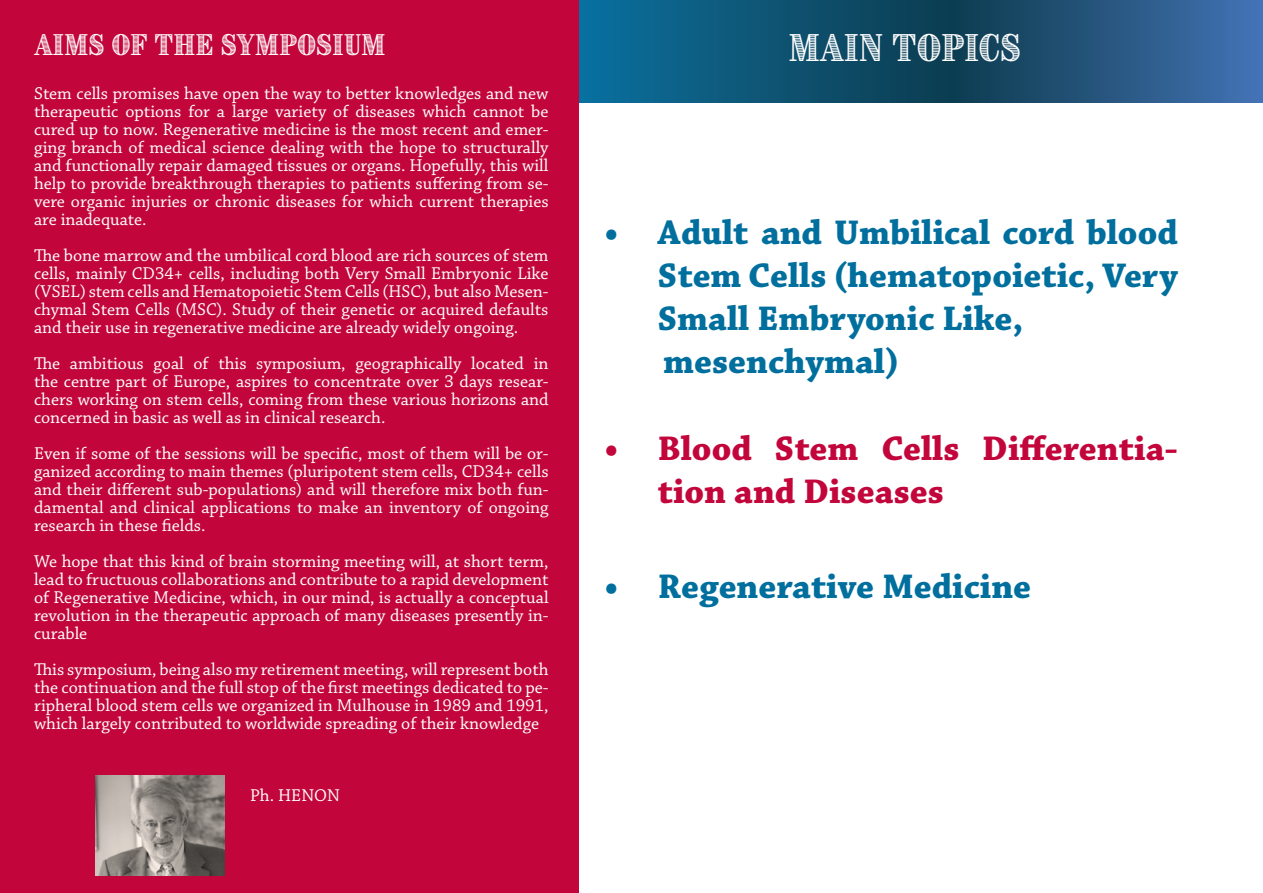
<style>
.page{position:relative;width:1263px;height:893px;background:#fff}
.page>*{position:absolute;margin:0;border:0;box-sizing:border-box;transform-origin:0 0}
.t1{font:700 36px/43.2px "Chaparral Pro";color:#006f9e;text-align:justify}
.t2{font:700 36px/43.2px "Chaparral Pro";color:#c2063b}
.t3{font:33px "Brim Narrow Combined 1";color:#fff}
.t4{font:25.5px "Brim Narrow Combined 1";color:#fff}
.t5{font:18px/18px "Chaparral Pro";color:#fff;text-align:justify}
</style>
<div class="page">
<svg style="left:578px;top:0;width:684px;height:102px"></svg>
<div style="left:0;top:0;width:578px;height:893px;background:#c2063b"></div>
<hr style="left:1262px;top:0;width:1px;height:102px;background:#4474b8">
<img style="left:95px;top:776px;width:130px;height:100px">
<p class="t4" style="left:34px;top:27px;width:353px">AIMS OF THE SYMPOSIUM</p>
<p class="t5" style="left:34px;top:85px;width:516px">Stem cells promises have open the way to better knowledges and new therapeutic options for a large variety of diseases which cannot be cured up to now. Regenerative medicine is the most recent and emer&shy;ging branch of medical science dealing with the hope to structurally and functionally repair damaged tissues or organs. Hopefully, this will help to provide breakthrough therapies to patients suffering from se&shy;vere organic injuries or chronic diseases for which current therapies are inadequate.</p>
<p class="t5" style="left:34px;top:247px;width:516px">The bone marrow and the umbilical cord blood are rich sources of stem cells, mainly CD34+ cells, including both Very Small Embryonic Like (VSEL) stem cells and Hematopoietic Stem Cells (HSC), but also Mesen&shy;chymal Stem Cells (MSC). Study of their genetic or acquired defaults and their use in regenerative medicine are already widely ongoing.</p>
<p class="t5" style="left:34px;top:355px;width:516px">The ambitious goal of this symposium, geographically located in the centre part of Europe, aspires to concentrate over 3 days resear&shy;chers working on stem cells, coming from these various horizons and concerned in basic as well as in clinical research.</p>
<p class="t5" style="left:34px;top:445px;width:516px">Even if some of the sessions will be specific, most of them will be or&shy;ganized according to main themes (pluripotent stem cells, CD34+ cells and their different sub-populations) and will therefore mix both fun&shy;damental and clinical applications to make an inventory of ongoing research in these fields.</p>
<p class="t5" style="left:34px;top:553px;width:516px">We hope that this kind of brain storming meeting will, at short term, lead to fructuous collaborations and contribute to a rapid development of Regenerative Medicine, which, in our mind, is actually a conceptual revolution in the therapeutic approach of many diseases presently in&shy;curable</p>
<p class="t5" style="left:34px;top:661px;width:516px">This symposium, being also my retirement meeting, will represent both the continuation and the full stop of the first meetings dedicated to pe&shy;ripheral blood stem cells we organized in Mulhouse in 1989 and 1991, which largely contributed to worldwide spreading of their knowledge</p>
<p class="t5" style="left:250px;top:787px;width:91px">Ph. HENON</p>
<p class="t3" style="left:788px;top:25px;width:234px">MAIN TOPICS</p>
<p class="t1" style="left:658px;top:212px;width:522px;text-indent:-54px">• Adult and Umbilical cord blood Stem Cells (hematopoietic, Very Small Embryonic Like,</p>
<p class="t1" style="left:663px;top:341px;width:238px">mesenchymal)</p>
<p class="t2" style="left:658px;top:428px;width:522px;text-indent:-54px">• Blood Stem Cells Differentia&shy;tion and Diseases</p>
<p class="t1" style="left:604px;top:566px;width:429px">• Regenerative Medicine</p>
</div>
